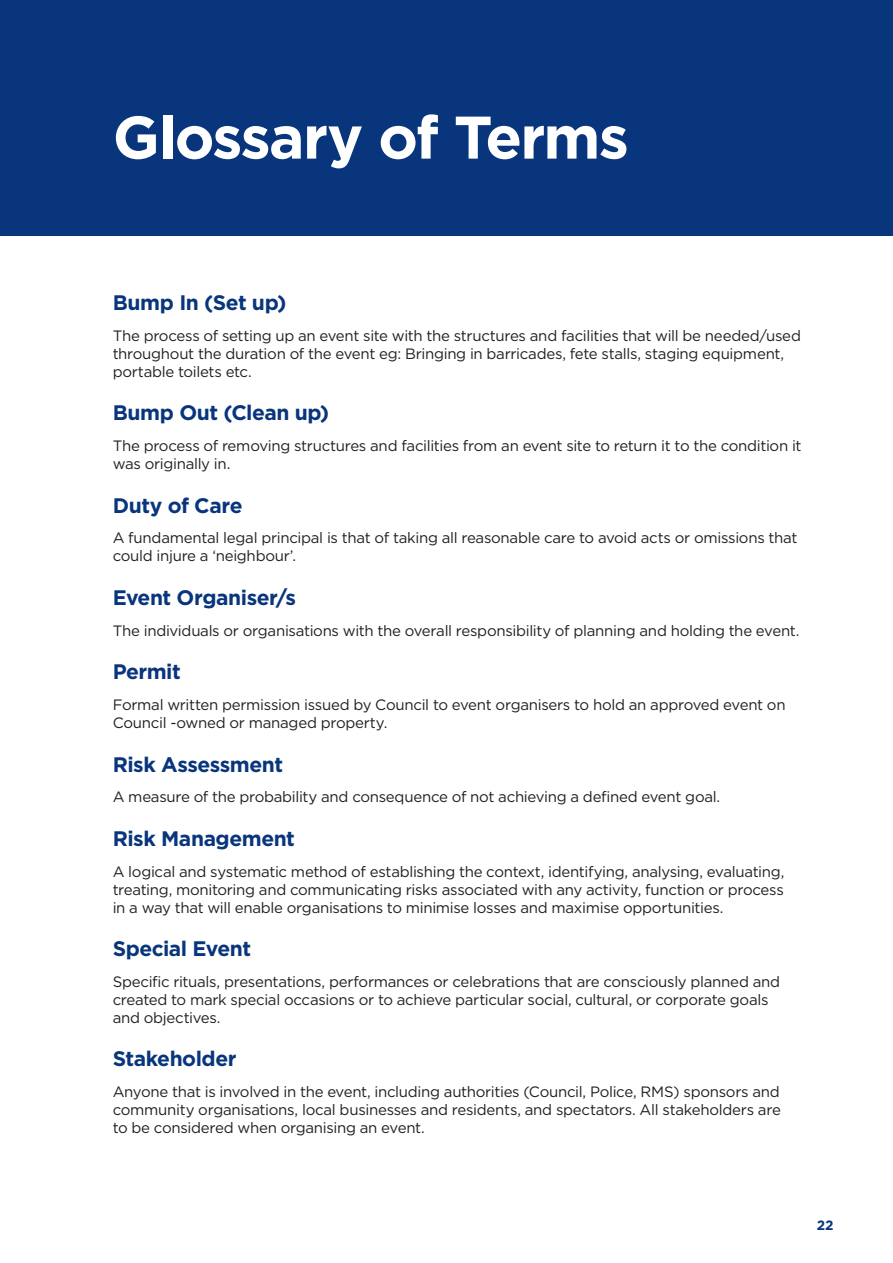
<style>
.page{position:relative;width:893px;height:1263px;background:#fff}
.page>*{position:absolute;margin:0;border:0;box-sizing:border-box;transform-origin:0 0}
.t1{font:700 60px "Gotham";letter-spacing:-.03em;color:#fff}
.t2{font:700 21px "Gotham";letter-spacing:-.025em;color:#08357c}
.t3{font:15px/18px "Gotham";letter-spacing:-.02em;color:#231f20}
.t4{font:700 13.5px "Gotham";color:#08357c}
</style>
<div class="page">
<div style="left:0;top:0;width:893px;height:235px;background:#08357c"></div>
<h1 class="t1" style="left:113px;top:103px;width:518px">Glossary of Terms</h1>
<h2 class="t2" style="left:113px;top:291px;width:175px">Bump In (Set up)</h2>
<p class="t3" style="left:113px;top:326px;width:690px">The process of setting up an event site with the structures and facilities that will be needed/used throughout the duration of the event eg: Bringing in barricades, fete stalls, staging equipment, portable toilets etc.</p>
<h2 class="t2" style="left:113px;top:401px;width:218px">Bump Out (Clean up)</h2>
<p class="t3" style="left:113px;top:437px;width:690px">The process of removing structures and facilities from an event site to return it to the condition it was originally in.</p>
<h2 class="t2" style="left:113px;top:493px;width:131px">Duty of Care</h2>
<p class="t3" style="left:113px;top:529px;width:686px">A fundamental legal principal is that of taking all reasonable care to avoid acts or omissions that could injure a ‘neighbour’.</p>
<h2 class="t2" style="left:113px;top:585px;width:185px">Event Organiser/s</h2>
<p class="t3" style="left:113px;top:621px;width:688px">The individuals or organisations with the overall responsibility of planning and holding the event.</p>
<h2 class="t2" style="left:113px;top:660px;width:70px">Permit</h2>
<p class="t3" style="left:113px;top:695px;width:674px">Formal written permission issued by Council to event organisers to hold an approved event on<br>Council -owned or managed property.</p>
<h2 class="t2" style="left:113px;top:752px;width:172px">Risk Assessment</h2>
<p class="t3" style="left:113px;top:788px;width:609px">A measure of the probability and consequence of not achieving a defined event goal.</p>
<h2 class="t2" style="left:113px;top:826px;width:184px">Risk Management</h2>
<p class="t3" style="left:113px;top:862px;width:673px;text-align:justify">A logical and systematic method of establishing the context, identifying, analysing, evaluating, treating, monitoring and communicating risks associated with any activity, function or process in a way that will enable organisations to minimise losses and maximise opportunities.</p>
<h2 class="t2" style="left:113px;top:936px;width:140px">Special Event</h2>
<p class="t3" style="left:113px;top:972px;width:669px">Specific rituals, presentations, performances or celebrations that are consciously planned and created to mark special occasions or to achieve particular social, cultural, or corporate goals and objectives.</p>
<h2 class="t2" style="left:113px;top:1047px;width:125px">Stakeholder</h2>
<p class="t3" style="left:113px;top:1082px;width:670px;text-align:justify">Anyone that is involved in the event, including authorities (Council, Police, RMS) sponsors and community organisations, local businesses and residents, and spectators. All stakeholders are to be considered when organising an event.</p>
<p class="t4" style="left:817px;top:1218px;width:18px">22</p>
</div>
